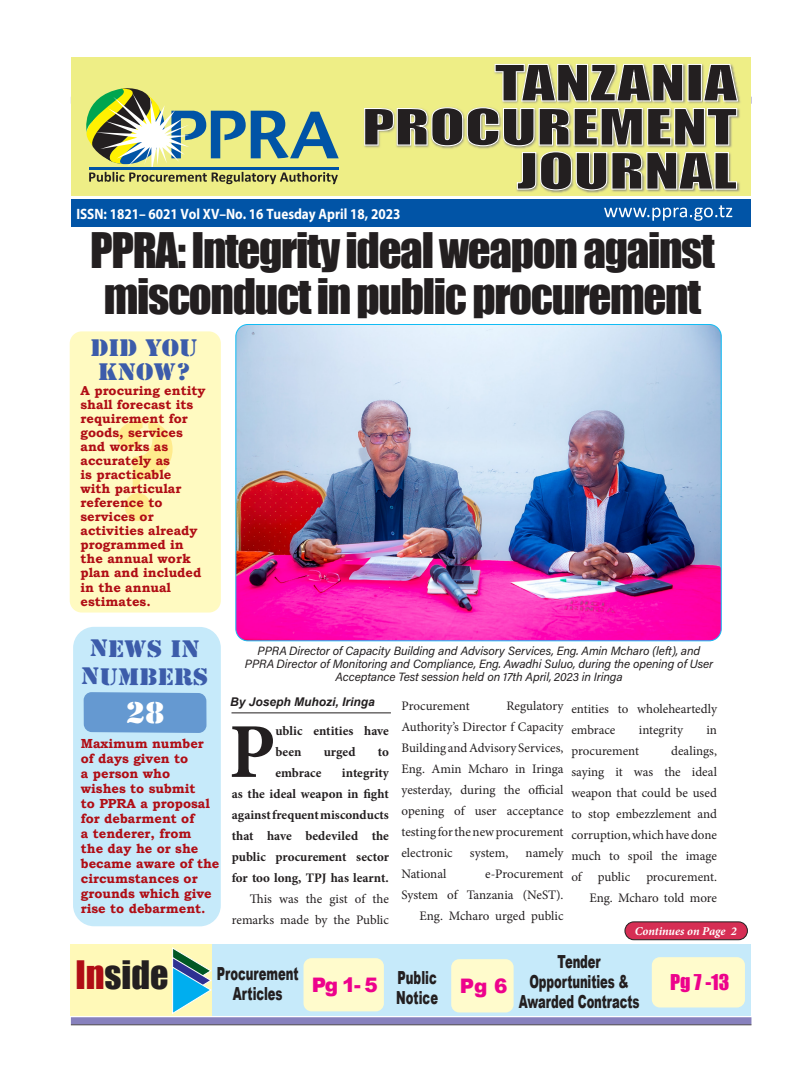
<style>
.page{position:relative;width:794px;height:1078px;background:#fff}
.page>*{position:absolute;margin:0;border:0;box-sizing:border-box;transform-origin:0 0}
.t1{font:129px "Stencil Std";color:#ffeb8c;scale:.93 1}
.t2{font:700 77.6px "Minion Pro";color:#231f20}
.t3{font:45px/46px "Impact";letter-spacing:-.03em;color:#231f20;text-align:center}
.t4{font:36px "Impact";color:#231f20}
.t5{font:28px "Stencil Std";color:#fff;scale:1.09 1}
.t6{font:22.3px/24px "Stencil Std";letter-spacing:-.005em;color:#3c5caa;text-align:center;scale:1.09 1}
.t7{font:900 20px "Arial";color:#ed028c}
.t8{font:20px "Impact";color:#ed028c}
.t9{font:900 18px/20px "Arial";letter-spacing:-.005em;color:#231f20;text-align:center;scale:.64 1}
.t10{font:700 15px "Myriad Pro";color:#fff;scale:.88 1}
.t11{font:700 13.1px/15px "Bookman Old Style";color:#b00d15}
.t12{font:13px/21px "Minion Pro";letter-spacing:-.005em;color:#231f20;text-align:right}
.t13{font:700 13px/14px "Bookman Old Style";color:#b00d15}
.t14{font:700 13px/21px "Minion Pro";color:#231f20}
.t15{font:12px/13px "Acumin Variable Concept";letter-spacing:.005em;color:#231f20;text-align:center}
.t16{font:italic 700 12px "Arial";color:#231f20}
.t17{font:italic 700 12px "Minion Pro";letter-spacing:-.005em;color:#fff}
.s1{color:#b00d15}
</style>
<div class="page">
<hr style="left:71px;top:1023px;width:680px;height:1px;background:#231f20">
<svg style="left:71px;top:1017px;width:680px;height:6px;background:#8c86bf"></svg>
<div style="left:71px;top:57px;width:679px;height:141px;background:#eeee86"></div>
<div style="left:71px;top:198px;width:679px;height:29px;background:#0154a6"></div>
<svg style="left:86px;top:88px;width:253px;height:96px"></svg>
<svg style="left:604px;top:205px;width:128px;height:16px"></svg>
<hr style="left:71px;top:196px;width:679px;height:3px;background:#fff">
<img style="left:495px;top:63px;width:246px;height:130px">
<svg style="left:494px;top:64px;width:244px;height:37px;background:#6b6855"></svg>
<svg style="left:364px;top:107px;width:373px;height:83px"></svg>
<div style="left:73px;top:626px;width:148px;height:300px;background:#c6eafa;border-radius:21px"></div>
<div style="left:70px;top:331px;width:151px;height:281px;background:#fffac1;border-radius:12px"></div>
<div style="left:70px;top:943px;width:681px;height:72px;background:#c6eafa"></div>
<div style="left:70px;top:943px;width:142px;height:72px;background:#fff9b8"></div>
<svg style="left:172px;top:947px;width:40px;height:67px"></svg>
<div style="left:303px;top:957px;width:81px;height:54px;background:#fffbcc;border-radius:8px"></div>
<div style="left:451px;top:958px;width:62px;height:54px;background:#fffbcc;border-radius:8px"></div>
<div style="left:652px;top:956px;width:93px;height:51px;background:#fffbcc;border-radius:8px"></div>
<div style="left:84px;top:692px;width:122px;height:40px;background:#6599d1"></div>
<img style="left:236px;top:324px;width:485px;height:316px">
<div style="left:236px;top:324px;width:485px;height:317px;border:1px solid #11bcf4;border-radius:12px"></div>
<div style="left:625px;top:921px;width:122px;height:18px;background:#d62e54;border-radius:9px"></div>
<div style="left:624px;top:921px;width:123px;height:18px;border:1px solid #231f20;border-radius:9px"></div>
<hr style="left:231px;top:712px;width:160px;height:1px;background:#231f20">
<p class="t10" style="left:76px;top:204px;width:370px">ISSN: 1821– 6021 Vol XV–No. 16 Tuesday April 18, 2023</p>
<p class="t3" style="left:90px;top:226px;width:626px">PPRA: Integrity ideal weapon against misconduct in public procurement</p>
<p class="t6" style="left:91px;top:336px;width:100px">DID YOU<br>KNOW?</p>
<p class="t13" style="left:81px;top:383px;width:126px">A procuring entity shall forecast its requirement for goods, services and works as accurately as<br>is practicable<br>with particular reference to services or activities already programmed in the annual work plan and included in the annual estimates.</p>
<p class="t1" style="left:109px;top:387px;width:80px">?</p>
<p class="t6" style="left:81px;top:634px;width:118px;line-height:28px">NEWS IN<br>NUMBERS</p>
<p class="t5" style="left:126px;top:694px;width:37px">28</p>
<p class="t11" style="left:81px;top:735px;width:140px">Maximum number of days given to<br>a person who<br>wishes to submit<br>to PPRA a proposal for debarment of<br>a tenderer, from<br>the day he or she became aware of the circumstances or grounds which give rise to debarment.</p>
<p class="t15" style="left:245px;top:644px;width:469px">PPRA Director of Capacity Building and Advisory Services, Eng. Amin Mcharo (left), and<br>PPRA Director of Monitoring and Compliance, Eng. Awadhi Suluo, during the opening of User<br>Acceptance Test session held on 17th April, 2023 in Iringa</p>
<p class="t16" style="left:230px;top:694px;width:146px">By Joseph Muhozi, Iringa</p>
<p class="t12" style="left:401px;top:695px;width:163px;text-align:justify;text-indent:105px">Regulatory Authority’s Director f Capacity Building and Advisory Services, Eng. Amin Mcharo in Iringa yesterday, during the official opening of user acceptance testing for the new procurement electronic</p>
<p class="t12" style="left:401px;top:695px;width:70px">Procurement</p>
<p class="t12" style="left:571px;top:698px;width:147px;text-align:left">entities to wholeheartedly embrace</p>
<p class="t12" style="left:639px;top:719px;width:46px">integrity</p>
<p class="t12" style="left:706px;top:719px;width:12px">in</p>
<p class="t2" style="left:229px;top:697px;width:48px">P</p>
<p class="t14" style="left:275px;top:719px;width:115px">ublic entities have been</p>
<p class="t12" style="left:571px;top:740px;width:147px;text-align:justify;text-indent:100px">dealings, saying it was the ideal weapon that could be used to stop embezzlement and corruption, which have done much to spoil the image of public procurement.</p>
<p class="t12" style="left:589px;top:887px;width:129px">Eng. Mcharo told more</p>
<p class="t14" style="left:324px;top:740px;width:33px">urged</p>
<p class="t14" style="left:378px;top:740px;width:13px">to</p>
<p class="t12" style="left:571px;top:740px;width:69px">procurement</p>
<p class="t14" style="left:275px;top:761px;width:47px">embrace</p>
<p class="t14" style="left:232px;top:761px;width:159px;text-align:justify;text-indent:110px">integrity as the ideal weapon in fight against frequent misconducts that have bedeviled the public procurement sector for too long, TPJ has learnt.</p>
<p class="t12" style="left:232px;top:888px;width:159px">This was the gist of the remarks made by the Public</p>
<p class="t12" style="left:470px;top:842px;width:40px">system,</p>
<p class="t12" style="left:525px;top:842px;width:39px">namely</p>
<p class="t12" style="left:401px;top:863px;width:46px">National</p>
<p class="t12" style="left:401px;top:863px;width:163px">e-Procurement<br>System of Tanzania (NeST).</p>
<p class="t12" style="left:419px;top:905px;width:145px">Eng. Mcharo urged public</p>
<p class="t17" style="left:635px;top:922px;width:103px">Continues on Page 2</p>
<p class="t4" style="left:75px;top:946px;width:95px"><span class="s1">In</span>side</p>
<p class="t9" style="left:397px;top:966px;width:63px">Public</p>
<p class="t9" style="left:396px;top:986px;width:67px">Notice</p>
<p class="t9" style="left:217px;top:962px;width:130px">Procurement<br>Articles</p>
<p class="t7" style="left:312px;top:970px;width:68px">Pg 1- 5</p>
<p class="t7" style="left:460px;top:971px;width:49px">Pg 6</p>
<p class="t9" style="left:519px;top:950px;width:190px">Tender<br>Opportunities &amp;<br>Awarded Contracts</p>
<p class="t8" style="left:670px;top:966px;width:61px">Pg 7 -13</p>
</div>
